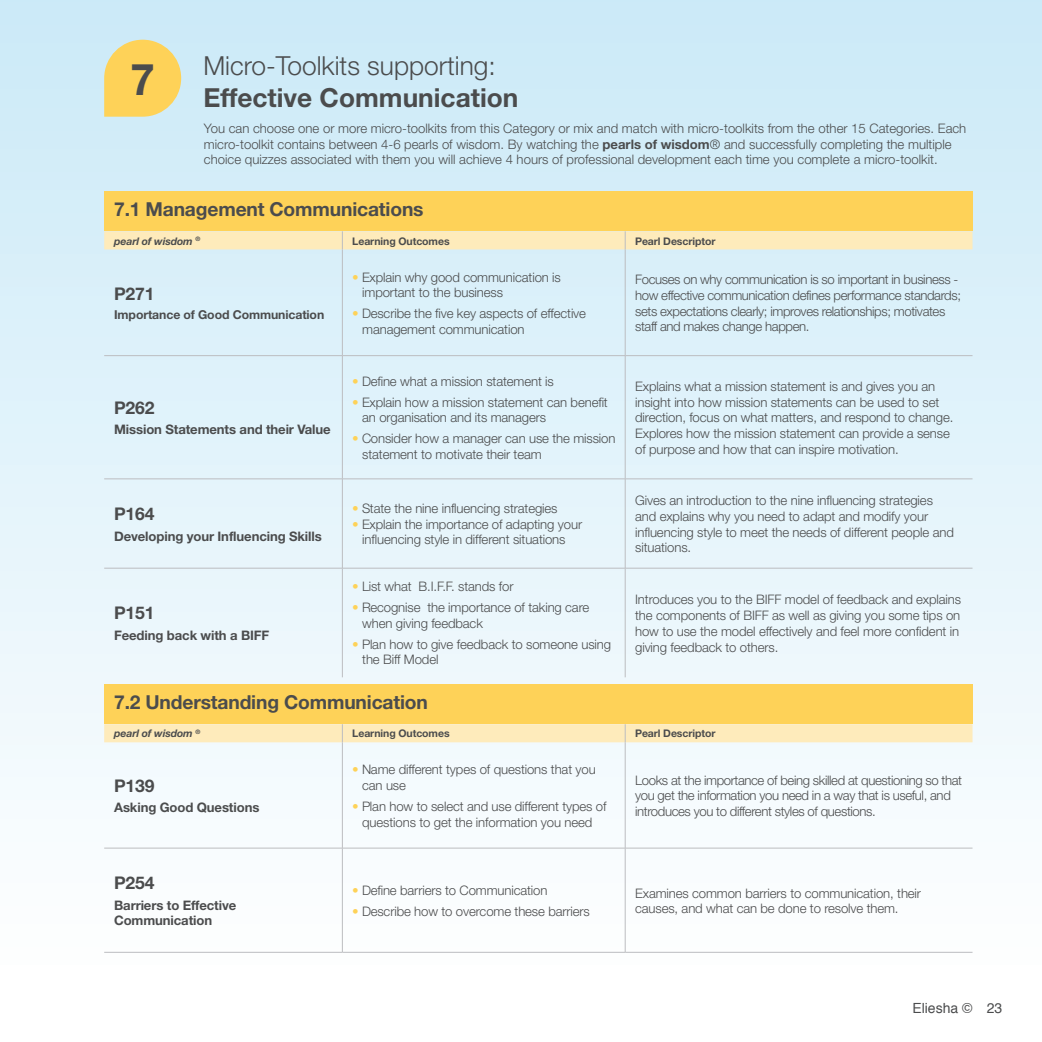
<style>
.page{position:relative;width:1042px;height:1042px;background:#fff}
.page>*{position:absolute;margin:0;border:0;box-sizing:border-box;transform-origin:0 0}
.t1{font:700 43.75px "Helvetica Neue";color:#4b4c4d}
.t2{font:300 26.25px "Helvetica Neue";color:#4b4c4d}
.t3{font:700 26.25px "Helvetica Neue";color:#4b4c4d}
.t4{font:700 19.25px "Helvetica Neue";letter-spacing:-.01em;color:#4b4c4d}
.t5{font:700 17.5px "Helvetica Neue";letter-spacing:-.01em;color:#4b4c4d}
.t6{font:14px "Helvetica";color:#4b4c4d}
.t7{font:300 13.12px/15.8px "Helvetica Neue";letter-spacing:-.01em;color:#4b4c4d}
.t8{font:300 13.12px/15.8px "Helvetica Neue";letter-spacing:-.03em;color:#4b4c4d}
.t9{font:700 13.12px/15.8px "Helvetica Neue";letter-spacing:-.01em;color:#4b4c4d}
.t10{font:700 12.25px "Helvetica Neue";letter-spacing:-.01em;color:#4b4c4d}
.t11{font:700 10.5px "Helvetica Neue";letter-spacing:-.01em;color:#4b4c4d}
.t12{font:italic 700 10.5px "Helvetica Neue";letter-spacing:-.01em;color:#4b4c4d}
.s1{font-weight:700}
.s2{color:#fed258}
</style>
<div class="page">
<div style="left:0;top:0;width:1042px;height:1042px;background:linear-gradient(to bottom,#cbe9f7,#fff)"></div>
<div style="left:104px;top:191px;width:868px;height:40px;background:#fed258"></div>
<div style="left:104px;top:231px;width:868px;height:18px;background:#feebbb"></div>
<hr style="left:342px;top:249px;width:1px;height:106px;background:#bcbdc0">
<hr style="left:625px;top:249px;width:1px;height:106px;background:#bcbdc0">
<hr style="left:104px;top:355px;width:238px;height:1px;background:#bcbdc0">
<hr style="left:342px;top:355px;width:283px;height:1px;background:#bcbdc0">
<hr style="left:342px;top:356px;width:1px;height:123px;background:#bcbdc0">
<hr style="left:342px;top:568px;width:1px;height:109px;background:#bcbdc0">
<hr style="left:625px;top:568px;width:1px;height:109px;background:#bcbdc0">
<hr style="left:625px;top:356px;width:1px;height:123px;background:#bcbdc0">
<hr style="left:625px;top:355px;width:347px;height:1px;background:#bcbdc0">
<hr style="left:104px;top:478px;width:238px;height:1px;background:#bcbdc0">
<hr style="left:342px;top:479px;width:1px;height:89px;background:#bcbdc0">
<hr style="left:342px;top:478px;width:283px;height:1px;background:#bcbdc0">
<hr style="left:625px;top:479px;width:1px;height:89px;background:#bcbdc0">
<hr style="left:625px;top:478px;width:347px;height:1px;background:#bcbdc0">
<hr style="left:104px;top:568px;width:238px;height:1px;background:#bcbdc0">
<hr style="left:342px;top:568px;width:283px;height:1px;background:#bcbdc0">
<hr style="left:625px;top:568px;width:347px;height:1px;background:#bcbdc0">
<div style="left:104px;top:684px;width:868px;height:40px;background:#fed258"></div>
<div style="left:104px;top:724px;width:868px;height:18px;background:#feebbb"></div>
<hr style="left:342px;top:742px;width:1px;height:106px;background:#bcbdc0">
<hr style="left:625px;top:742px;width:1px;height:106px;background:#bcbdc0">
<hr style="left:104px;top:848px;width:238px;height:1px;background:#bcbdc0">
<hr style="left:342px;top:848px;width:283px;height:1px;background:#bcbdc0">
<hr style="left:342px;top:848px;width:1px;height:104px;background:#bcbdc0">
<hr style="left:625px;top:848px;width:1px;height:104px;background:#bcbdc0">
<hr style="left:625px;top:848px;width:347px;height:1px;background:#bcbdc0">
<hr style="left:104px;top:952px;width:238px;height:1px;background:#bcbdc0">
<hr style="left:342px;top:952px;width:283px;height:1px;background:#bcbdc0">
<hr style="left:625px;top:952px;width:347px;height:1px;background:#bcbdc0">
<svg style="left:104px;top:40px;width:77px;height:77px;background:#f6d671"></svg>
<h1 class="t1" style="left:130px;top:52px;width:26px">7</h1>
<h2 class="t2" style="left:203px;top:50px;width:294px">Micro-Toolkits supporting:</h2>
<h2 class="t3" style="left:203px;top:81px;width:316px">Effective Communication</h2>
<p class="t7" style="left:204px;top:120px;width:764px">You can choose one or more micro-toolkits from this Category or mix and match with micro-toolkits from the other 15 Categories. Each micro-toolkit contains between 4-6 pearls of wisdom. By watching the <span class="s1">pearls of wisdom</span>® and successfully completing the multiple choice quizzes associated with them you will achieve 4 hours of professional development each time you complete a micro-toolkit.</p>
<h3 class="t4" style="left:114px;top:198px;width:311px">7.1 Management Communications</h3>
<p class="t12" style="left:114px;top:234px;width:88px">pearl of wisdom <sup>®</sup></p>
<p class="t11" style="left:352px;top:234px;width:99px">Learning Outcomes</p>
<p class="t11" style="left:635px;top:234px;width:82px">Pearl Descriptor</p>
<h3 class="t5" style="left:114px;top:282px;width:42px">P271</h3>
<p class="t10" style="left:114px;top:307px;width:212px">Importance of Good Communication</p>
<h3 class="t5" style="left:114px;top:397px;width:42px">P262</h3>
<p class="t9" style="left:114px;top:422px;width:218px">Mission Statements and their Value</p>
<h3 class="t5" style="left:114px;top:503px;width:42px">P164</h3>
<p class="t9" style="left:114px;top:528px;width:209px">Developing your Influencing Skills</p>
<h3 class="t5" style="left:114px;top:602px;width:42px">P151</h3>
<p class="t9" style="left:114px;top:627px;width:157px">Feeding back with a BIFF</p>
<p class="t7" style="left:362px;top:269px;width:200px;text-indent:-10px"><span class="s2">•</span> Explain why good communication is important to the business</p>
<p class="t7" style="left:362px;top:305px;width:225px;text-indent:-10px"><span class="s2">•</span> Describe the five key aspects of effective management communication</p>
<p class="t7" style="left:352px;top:373px;width:203px"><span class="s2">•</span> Define what a mission statement is</p>
<p class="t7" style="left:362px;top:394px;width:247px;text-indent:-10px"><span class="s2">•</span> Explain how a mission statement can benefit an organisation and its managers</p>
<p class="t7" style="left:362px;top:430px;width:255px;text-indent:-10px"><span class="s2">•</span> Consider how a manager can use the mission statement to motivate their team</p>
<p class="t7" style="left:352px;top:500px;width:207px"><span class="s2">•</span> State the nine influencing strategies</p>
<p class="t7" style="left:352px;top:516px;width:231px;text-align:center"><span class="s2">•</span> Explain the importance of adapting your influencing style in different situations</p>
<p class="t7" style="left:352px;top:578px;width:163px"><span class="s2">•</span> List what B.I.F.F. stands for</p>
<p class="t7" style="left:362px;top:599px;width:229px;text-indent:-10px"><span class="s2">•</span> Recognise the importance of taking care when giving feedback</p>
<p class="t7" style="left:362px;top:636px;width:250px;text-indent:-10px"><span class="s2">•</span> Plan how to give feedback to someone using the Biff Model</p>
<p class="t8" style="left:635px;top:271px;width:327px">Focuses on why communication is so important in business - how effective communication defines performance standards; sets expectations clearly; improves relationships; motivates staff and makes change happen.</p>
<p class="t7" style="left:635px;top:378px;width:320px">Explains what a mission statement is and gives you an insight into how mission statements can be used to set direction, focus on what matters, and respond to change.<br>Explores how the mission statement can provide a sense of purpose and how that can inspire motivation.</p>
<p class="t7" style="left:635px;top:492px;width:320px">Gives an introduction to the nine influencing strategies and explains why you need to adapt and modify your influencing style to meet the needs of different people and situations.</p>
<p class="t7" style="left:635px;top:591px;width:327px">Introduces you to the BIFF model of feedback and explains the components of BIFF as well as giving you some tips on how to use the model effectively and feel more confident in giving feedback to others.</p>
<h3 class="t4" style="left:114px;top:690px;width:315px">7.2 Understanding Communication</h3>
<p class="t12" style="left:114px;top:727px;width:88px">pearl of wisdom <sup>®</sup></p>
<p class="t11" style="left:352px;top:727px;width:99px">Learning Outcomes</p>
<p class="t11" style="left:635px;top:727px;width:82px">Pearl Descriptor</p>
<h3 class="t5" style="left:114px;top:774px;width:42px">P139</h3>
<p class="t9" style="left:114px;top:799px;width:147px">Asking Good Questions</p>
<p class="t7" style="left:362px;top:761px;width:235px;text-indent:-10px"><span class="s2">•</span> Name different types of questions that you can use</p>
<p class="t7" style="left:352px;top:798px;width:256px;text-align:center"><span class="s2">•</span> Plan how to select and use different types of questions to get the information you need</p>
<p class="t8" style="left:635px;top:772px;width:328px">Looks at the importance of being skilled at questioning so that you get the information you need in a way that is useful, and introduces you to different styles of questions.</p>
<h3 class="t5" style="left:114px;top:872px;width:42px">P254</h3>
<p class="t9" style="left:114px;top:896px;width:124px">Barriers to Effective<br>Communication</p>
<p class="t7" style="left:352px;top:882px;width:197px"><span class="s2">•</span> Define barriers to Communication</p>
<p class="t7" style="left:352px;top:903px;width:239px"><span class="s2">•</span> Describe how to overcome these barriers</p>
<p class="t7" style="left:635px;top:884px;width:287px">Examines common barriers to communication, their causes, and what can be done to resolve them.</p>
<p class="t6" style="left:912px;top:997px;width:62px">Eliesha ©</p>
<p class="t6" style="left:986px;top:997px;width:17px">23</p>
</div>
